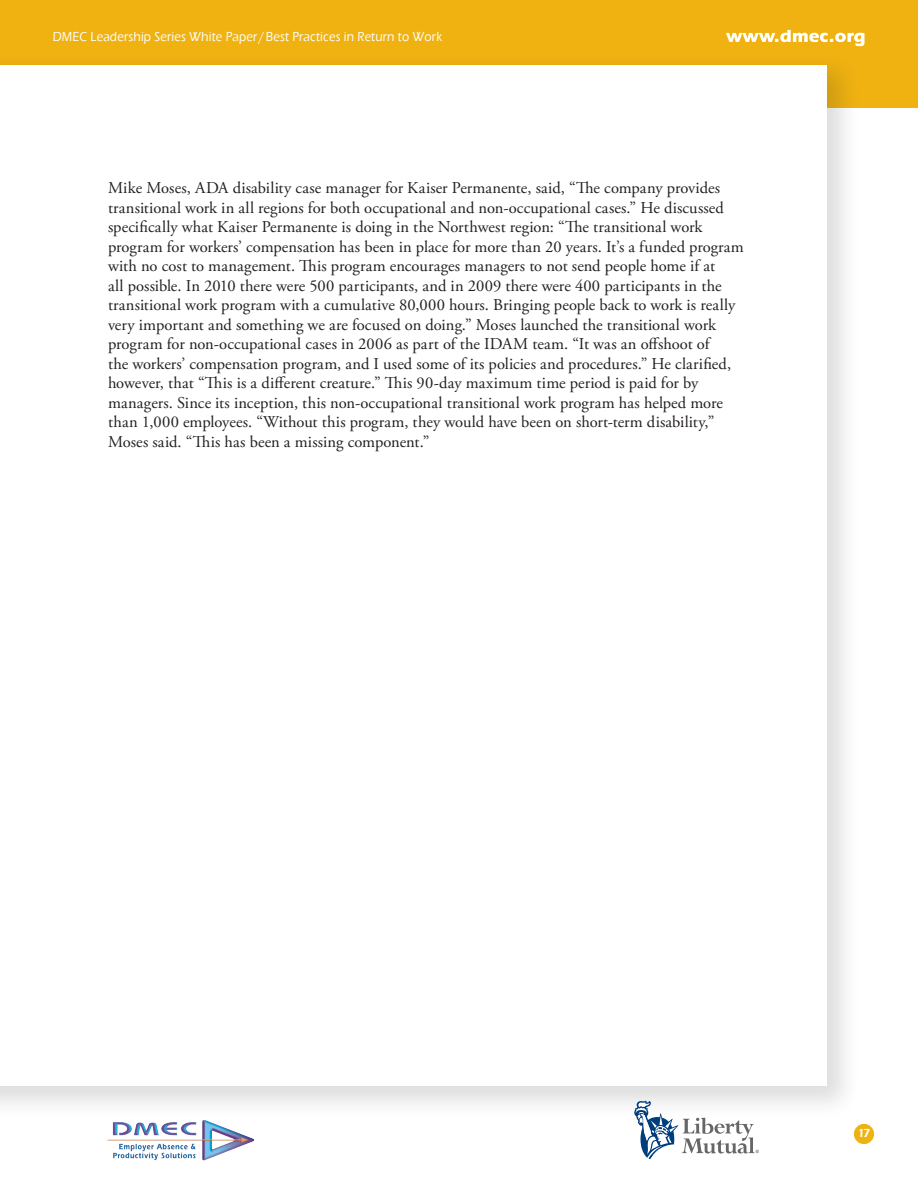
<style>
.page{position:relative;width:918px;height:1188px;background:#fff}
.page>*{position:absolute;margin:0;border:0;box-sizing:border-box;transform-origin:0 0}
.WhPapBody{font:16.5px/19.5px "Adobe Garamond Pro";letter-spacing:.005em;color:#231f20}
.t1{font:500 13.5px "Eras ITC";letter-spacing:.015em;color:#fff;scale:.9 1}
.t2{font:600 12px "Eras ITC";color:#fff}
</style>
<div class="page">
<div style="left:0;top:0;width:918px;height:108px;background:#efb211"></div>
<svg style="left:726px;top:30px;width:138px;height:16px"></svg>
<div style="left:854px;top:1124px;width:20px;height:20px;background:#efb211;border-radius:50%"></div>
<div style="left:0;top:50px;width:859px;height:1068px;background:#231f20;opacity:.15"></div>
<div style="left:0;top:65px;width:826px;height:1021px;background:#fff"></div>
<img style="left:108px;top:1120px;width:96px;height:30px">
<svg style="left:634px;top:1101px;width:125px;height:58px"></svg>
<p class="t1" style="left:53px;top:29px;width:434px">DMEC Leadership Series White Paper / Best Practices in Return to Work</p>
<p class="WhPapBody" style="left:108px;top:179px;width:637px">Mike Moses, ADA disability case manager for Kaiser Permanente, said, “The company provides transitional work in all regions for both occupational and non-occupational cases.” He discussed specifically what Kaiser Permanente is doing in the Northwest region: “The transitional work program for workers’ compensation has been in place for more than 20 years. It’s a funded program with no cost to management. This program encourages managers to not send people home if at<br>all possible. In 2010 there were 500 participants, and in 2009 there were 400 participants in the transitional work program with a cumulative 80,000 hours. Bringing people back to work is really very important and something we are focused on doing.” Moses launched the transitional work program for non-occupational cases in 2006 as part of the IDAM team. “It was an offshoot of<br>the workers’ compensation program, and I used some of its policies and procedures.” He clarified, however, that “This is a different creature.” This 90-day maximum time period is paid for by managers. Since its inception, this non-occupational transitional work program has helped more than 1,000 employees. “Without this program, they would have been on short-term disability,” Moses said. “This has been a missing component.”</p>
<p class="t2" style="left:858px;top:1126px;width:14px">17</p>
</div>
